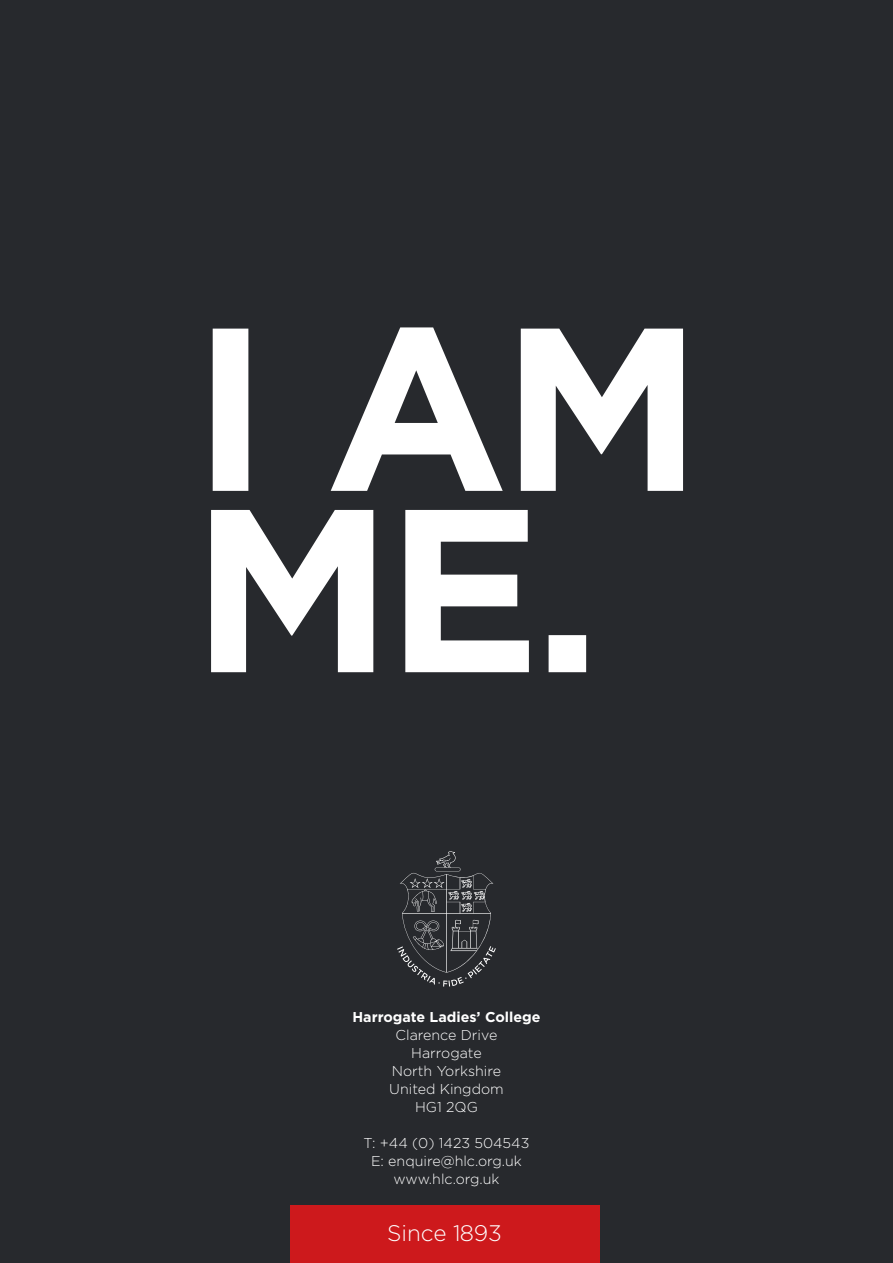
<style>
.page{position:relative;width:893px;height:1263px;background:#27292d}
.page>*{position:absolute;margin:0;border:0;box-sizing:border-box;transform-origin:0 0}
.t1{font:300 22.5px "Gotham HTF";letter-spacing:-.005em;color:#fff}
.t2{font:300 14.25px/18px "Gotham HTF";color:#fff;text-align:center}
.t3{font:700 14.25px "Gotham HTF";color:#fff}
</style>
<div class="page">
<svg style="left:397px;top:851px;width:99px;height:135px"></svg>
<svg style="left:211px;top:510px;width:375px;height:162px;fill:#fff"></svg>
<svg style="left:213px;top:327px;width:470px;height:164px"></svg>
<div style="left:290px;top:1205px;width:309px;height:58px;background:#cd191c"></div>
<p class="t3" style="left:352px;top:1009px;width:190px">Harrogate Ladies’ College</p>
<p class="t2" style="left:389px;top:1026px;width:116px">Clarence Drive<br>Harrogate<br>North Yorkshire<br>United Kingdom<br>HG1 2QG</p>
<p class="t2" style="left:364px;top:1134px;width:167px">T: +44 (0) 1423 504543<br>E: enquire@hlc.org.uk www.hlc.org.uk</p>
<h1 class="t1" style="left:387px;top:1221px;width:116px">Since 1893</h1>
</div>
